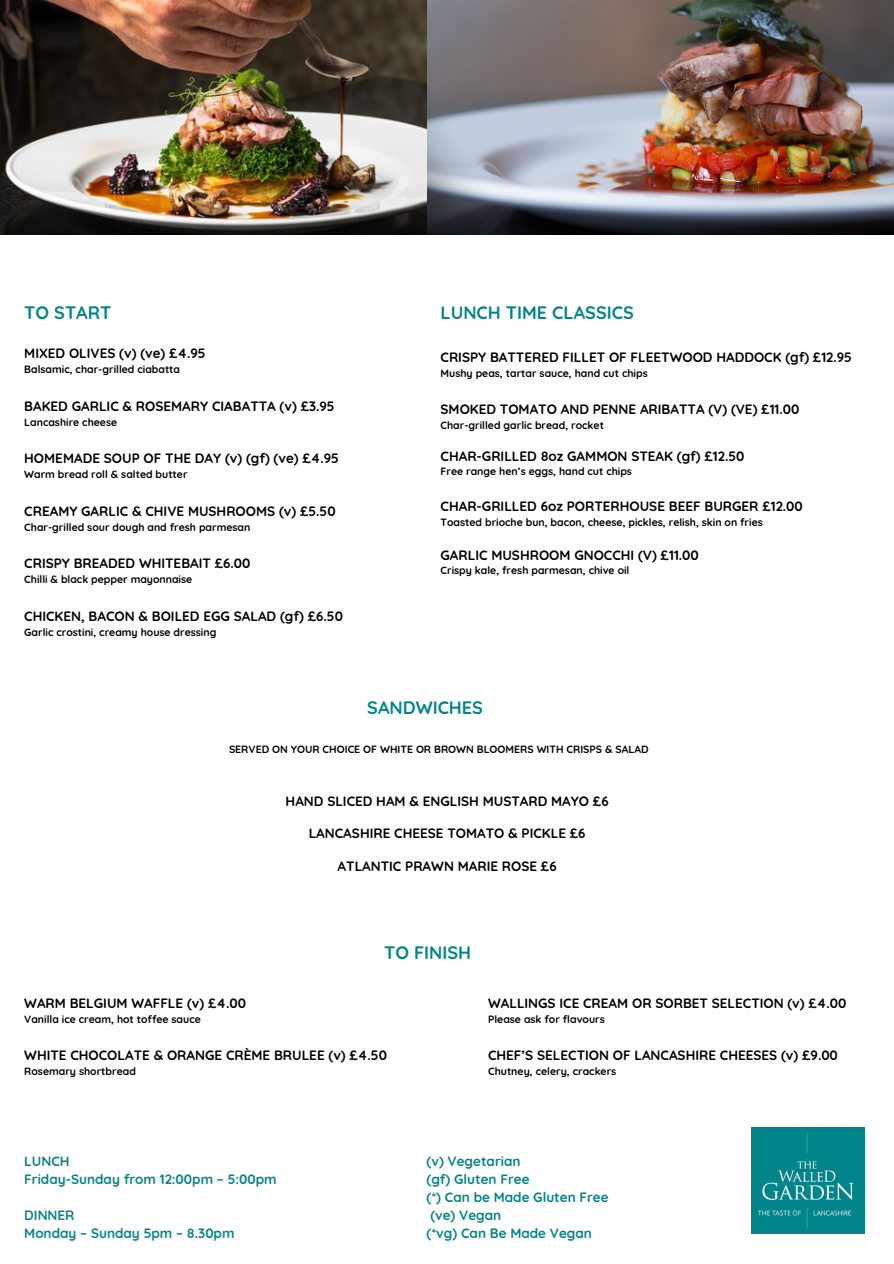
<style>
.page{position:relative;width:894px;height:1264px;background:#fff}
.page>*{position:absolute;margin:0;border:0;box-sizing:border-box;transform-origin:0 0}
.t1{font:700 18px "Quicksand";color:#03858a}
.t2{font:700 13.5px "Quicksand";color:#000}
.t3{font:700 13.5px/18px "Quicksand";color:#03858a}
.t4{font:700 10.5px "Quicksand";color:#000}
</style>
<div class="page">
<img style="left:0;top:0;width:427px;height:234px">
<img style="left:427px;top:0;width:466px;height:235px">
<img style="left:751px;top:1127px;width:113px;height:105px">
<h1 class="t1" style="left:24px;top:300px;width:89px">TO START</h1>
<p class="t2" style="left:24px;top:344px;width:183px">MIXED OLIVES (v) (ve) £4.95</p>
<p class="t4" style="left:24px;top:362px;width:157px">Balsamic, char-grilled ciabatta</p>
<p class="t2" style="left:24px;top:397px;width:312px">BAKED GARLIC &amp; ROSEMARY CIABATTA (v) £3.95</p>
<p class="t4" style="left:24px;top:415px;width:94px">Lancashire cheese</p>
<p class="t2" style="left:24px;top:449px;width:316px">HOMEMADE SOUP OF THE DAY (v) (gf) (ve) £4.95</p>
<p class="t4" style="left:24px;top:467px;width:165px">Warm bread roll &amp; salted butter</p>
<p class="t2" style="left:24px;top:502px;width:313px">CREAMY GARLIC &amp; CHIVE MUSHROOMS (v) £5.50</p>
<p class="t4" style="left:24px;top:520px;width:227px">Char-grilled sour dough and fresh parmesan</p>
<p class="t2" style="left:24px;top:555px;width:228px">CRISPY BREADED WHITEBAIT £6.00</p>
<p class="t4" style="left:24px;top:572px;width:169px">Chilli &amp; black pepper mayonnaise</p>
<p class="t2" style="left:24px;top:607px;width:320px">CHICKEN, BACON &amp; BOILED EGG SALAD (gf) £6.50</p>
<p class="t4" style="left:24px;top:625px;width:193px">Garlic crostini, creamy house dressing</p>
<h1 class="t1" style="left:440px;top:300px;width:195px">LUNCH TIME CLASSICS</h1>
<p class="t2" style="left:440px;top:349px;width:413px">CRISPY BATTERED FILLET OF FLEETWOOD HADDOCK (gf) £12.95</p>
<p class="t4" style="left:440px;top:367px;width:209px">Mushy peas, tartar sauce, hand cut chips</p>
<p class="t2" style="left:440px;top:400px;width:360px">SMOKED TOMATO AND PENNE ARIBATTA (V) (VE) £11.00</p>
<p class="t4" style="left:440px;top:418px;width:165px">Char-grilled garlic bread, rocket</p>
<p class="t2" style="left:440px;top:447px;width:305px">CHAR-GRILLED 8oz GAMMON STEAK (gf) £12.50</p>
<p class="t4" style="left:440px;top:465px;width:193px">Free range hen’s eggs, hand cut chips</p>
<p class="t2" style="left:440px;top:498px;width:364px">CHAR-GRILLED 6oz PORTERHOUSE BEEF BURGER £12.00</p>
<p class="t4" style="left:440px;top:516px;width:324px">Toasted brioche bun, bacon, cheese, pickles, relish, skin on fries</p>
<p class="t2" style="left:440px;top:546px;width:260px">GARLIC MUSHROOM GNOCCHI (V) £11.00</p>
<p class="t4" style="left:440px;top:564px;width:190px">Crispy kale, fresh parmesan, chive oil</p>
<h1 class="t1" style="left:367px;top:696px;width:117px">SANDWICHES</h1>
<p class="t4" style="left:229px;top:742px;width:421px">SERVED ON YOUR CHOICE OF WHITE OR BROWN BLOOMERS WITH CRISPS &amp; SALAD</p>
<p class="t2" style="left:285px;top:792px;width:324px">HAND SLICED HAM &amp; ENGLISH MUSTARD MAYO £6</p>
<p class="t2" style="left:308px;top:824px;width:278px">LANCASHIRE CHEESE TOMATO &amp; PICKLE £6</p>
<p class="t2" style="left:337px;top:857px;width:221px">ATLANTIC PRAWN MARIE ROSE £6</p>
<h1 class="t1" style="left:384px;top:940px;width:88px">TO FINISH</h1>
<p class="t2" style="left:24px;top:994px;width:223px">WARM BELGIUM WAFFLE (v) £4.00</p>
<p class="t4" style="left:24px;top:1012px;width:178px">Vanilla ice cream, hot toffee sauce</p>
<p class="t2" style="left:24px;top:1046px;width:364px">WHITE CHOCOLATE &amp; ORANGE CRÈME BRULEE (v) £4.50</p>
<p class="t4" style="left:24px;top:1064px;width:113px">Rosemary shortbread</p>
<p class="t2" style="left:488px;top:994px;width:360px">WALLINGS ICE CREAM OR SORBET SELECTION (v) £4.00</p>
<p class="t4" style="left:488px;top:1012px;width:118px">Please ask for flavours</p>
<p class="t2" style="left:488px;top:1046px;width:351px">CHEF’S SELECTION OF LANCASHIRE CHEESES (v) £9.00</p>
<p class="t4" style="left:488px;top:1064px;width:130px">Chutney, celery, crackers</p>
<p class="t3" style="left:24px;top:1151px;width:254px">LUNCH<br>Friday-Sunday from 12:00pm – 5:00pm</p>
<p class="t3" style="left:24px;top:1205px;width:212px">DINNER<br>Monday – Sunday 5pm – 8.30pm</p>
<p class="t3" style="left:426px;top:1151px;width:183px">(v) Vegetarian<br>(gf) Gluten Free<br>(*) Can be Made Gluten Free (ve) Vegan<br>(*vg) Can Be Made Vegan</p>
</div>
